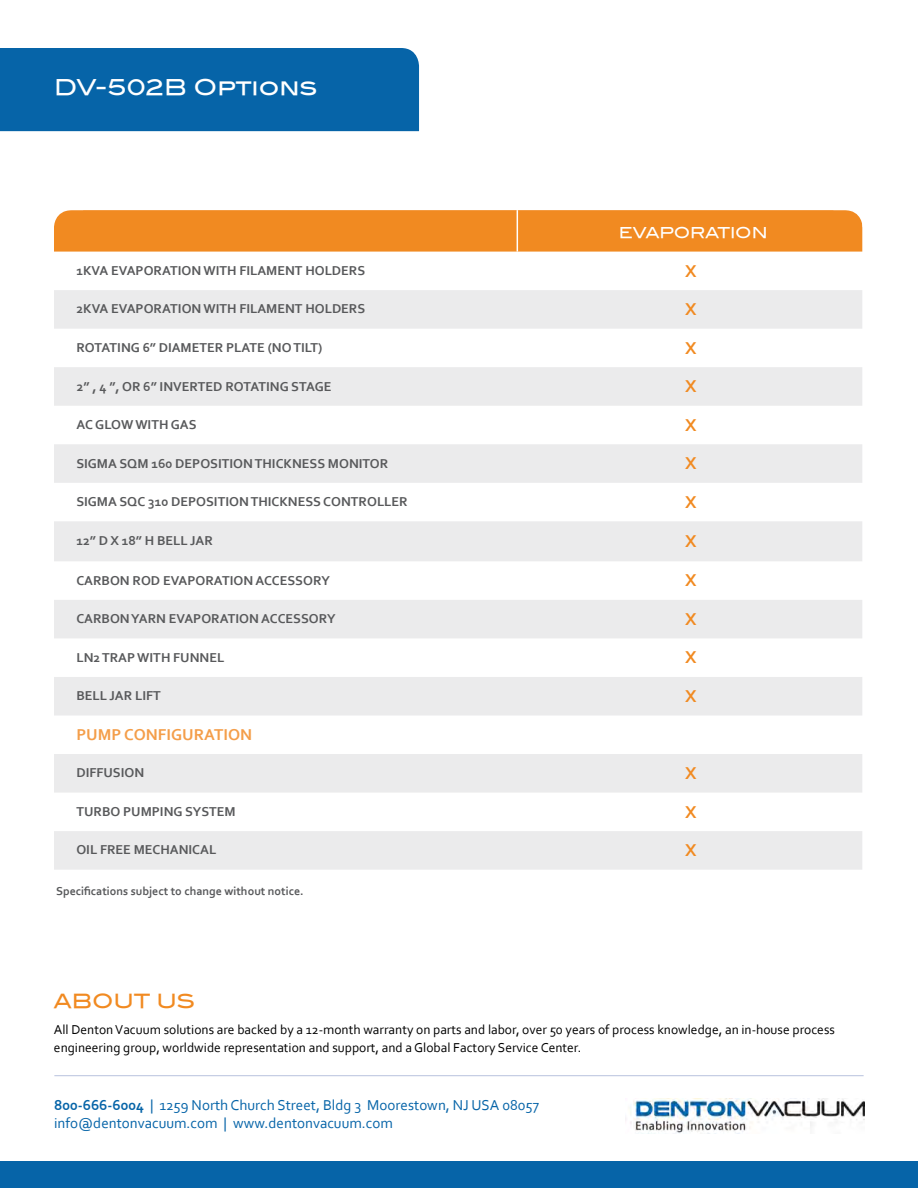
<style>
.page{position:relative;width:918px;height:1188px;background:#fff}
.page>*{position:absolute;margin:0;border:0;box-sizing:border-box;transform-origin:0 0}
.t1{font:21.75px "Blair Md ITCTT Medium";letter-spacing:-.005em;color:#fff}
.t2{font:19.5px "Blair Md ITCTT Medium";letter-spacing:-.01em;color:#f18a21}
.t3{font:700 18px "Corbel";color:#f18a21}
.t4{font:700 16.5px "Corbel";color:#f49e4a}
.t5{font:15px/18px "Corbel";color:#0664a8}
.t6{font:15px "Blair Md ITCTT Medium";letter-spacing:-.01em;color:#fff}
.t7{font:700 13.5px "Corbel";color:#58595b}
.t8{font:13.5px/18px "Corbel";color:#000}
.t9{font:700 12px "Corbel";color:#58595b}
.s1{font-weight:700}
</style>
<div class="page">
<div style="left:0;top:48px;width:419px;height:83px;background:#0664a8"></div>
<div style="left:0;top:1161px;width:918px;height:27px;background:#0664a8"></div>
<svg style="left:54px;top:290px;width:808px;height:580px;fill:#ebebec"></svg>
<div style="left:54px;top:210px;width:809px;height:42px;background:#f18a21"></div>
<hr style="left:54px;top:1075px;width:810px;height:1px;background:#c0c9e2">
<img style="left:625px;top:1099px;width:240px;height:35px">
<h1 class="t1" style="left:54px;top:74px;width:265px">DV-502B Options</h1>
<p class="t6" style="left:619px;top:224px;width:150px">EVAPORATION</p>
<p class="t7" style="left:76px;top:262px;width:290px">1KVA EVAPORATION WITH FILAMENT HOLDERS</p>
<h3 class="t3" style="left:685px;top:259px;width:13px">X</h3>
<p class="t7" style="left:76px;top:301px;width:290px">2KVA EVAPORATION WITH FILAMENT HOLDERS</p>
<h3 class="t3" style="left:685px;top:298px;width:13px">X</h3>
<p class="t7" style="left:76px;top:339px;width:247px">ROTATING 6” DIAMETER PLATE (NO TILT)</p>
<h3 class="t3" style="left:685px;top:337px;width:13px">X</h3>
<p class="t7" style="left:76px;top:378px;width:257px">2” , 4 ”, OR 6” INVERTED ROTATING STAGE</p>
<h3 class="t3" style="left:685px;top:375px;width:13px">X</h3>
<p class="t7" style="left:76px;top:416px;width:122px">AC GLOW WITH GAS</p>
<h3 class="t3" style="left:685px;top:414px;width:13px">X</h3>
<p class="t7" style="left:76px;top:455px;width:313px">SIGMA SQM 160 DEPOSITION THICKNESS MONITOR</p>
<h3 class="t3" style="left:685px;top:452px;width:13px">X</h3>
<p class="t7" style="left:76px;top:493px;width:333px">SIGMA SQC 310 DEPOSITION THICKNESS CONTROLLER</p>
<h3 class="t3" style="left:685px;top:491px;width:13px">X</h3>
<p class="t7" style="left:76px;top:533px;width:138px">12” D X 18” H BELL JAR</p>
<h3 class="t3" style="left:685px;top:530px;width:13px">X</h3>
<p class="t7" style="left:76px;top:572px;width:255px">CARBON ROD EVAPORATION ACCESSORY</p>
<h3 class="t3" style="left:685px;top:569px;width:13px">X</h3>
<p class="t7" style="left:76px;top:610px;width:261px">CARBON YARN EVAPORATION ACCESSORY</p>
<h3 class="t3" style="left:685px;top:608px;width:13px">X</h3>
<p class="t7" style="left:76px;top:649px;width:149px">LN2 TRAP WITH FUNNEL</p>
<h3 class="t3" style="left:685px;top:646px;width:13px">X</h3>
<p class="t7" style="left:76px;top:687px;width:86px">BELL JAR LIFT</p>
<h3 class="t3" style="left:685px;top:685px;width:13px">X</h3>
<p class="t4" style="left:76px;top:724px;width:177px">PUMP CONFIGURATION</p>
<p class="t7" style="left:76px;top:765px;width:69px">DIFFUSION</p>
<h3 class="t3" style="left:685px;top:762px;width:13px">X</h3>
<p class="t7" style="left:76px;top:803px;width:161px">TURBO PUMPING SYSTEM</p>
<h3 class="t3" style="left:685px;top:800px;width:13px">X</h3>
<p class="t7" style="left:76px;top:842px;width:141px">OIL FREE MECHANICAL</p>
<h3 class="t3" style="left:685px;top:839px;width:13px">X</h3>
<p class="t9" style="left:56px;top:883px;width:249px">Specifications subject to change without notice.</p>
<h2 class="t2" style="left:54px;top:990px;width:143px">ABOUT US</h2>
<p class="t8" style="left:54px;top:1020px;width:782px">All Denton Vacuum solutions are backed by a 12-month warranty on parts and labor, over 50 years of process knowledge, an in-house process engineering group, worldwide representation and support, and a Global Factory Service Center.</p>
<p class="t5" style="left:54px;top:1096px;width:487px"><span class="s1">800-666-6004</span> | 1259 North Church Street, Bldg 3 Moorestown, NJ USA 08057 info@dentonvacuum.com | www.dentonvacuum.com</p>
</div>
